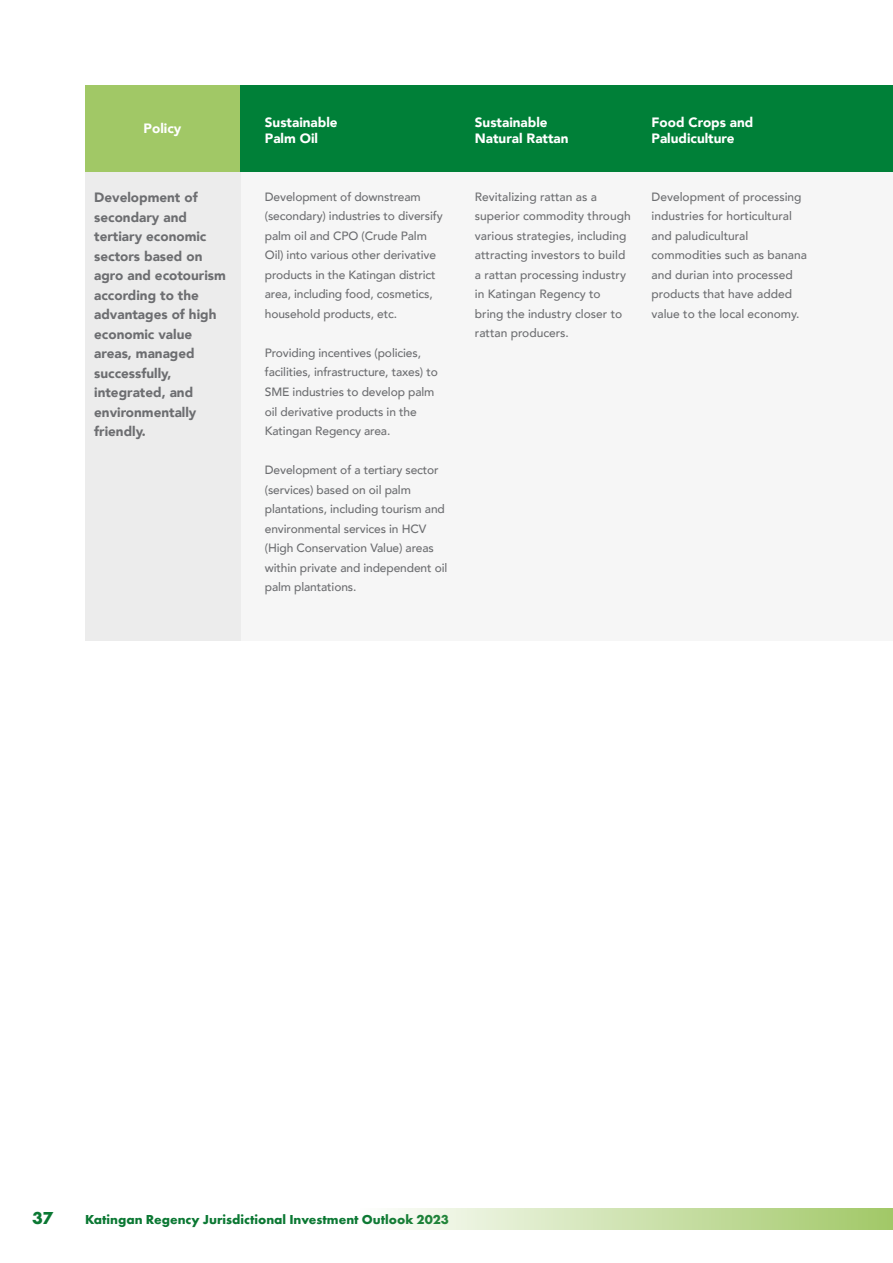
<style>
.page{position:relative;width:893px;height:1263px;background:#fff}
.page>*{position:absolute;margin:0;border:0;box-sizing:border-box;transform-origin:0 0}
.t1{font:700 18px "Futura PT";color:#0b7833}
.t2{font:900 13.5px/19.5px "Avenir";color:#6d6e71}
.t3{font:900 13.5px/16.2px "Avenir";color:#fff}
.t4{font:700 13.5px "Futura PT";color:#0b7833}
.t5{font:500 12px/19.5px "Avenir";letter-spacing:-.01em;color:#6d6e71}
</style>
<div class="page">
<div style="left:357px;top:1208px;width:536px;height:21px;background:linear-gradient(to right,#fff,#a1c867)"></div>
<div style="left:220px;top:172px;width:673px;height:468px;background:#f6f6f6"></div>
<div style="left:85px;top:172px;width:156px;height:468px;background:#ececec"></div>
<div style="left:85px;top:85px;width:156px;height:87px;background:#a1c866"></div>
<div style="left:241px;top:85px;width:652px;height:87px;background:#008038"></div>
<p class="t3" style="left:144px;top:120px;width:39px">Policy</p>
<p class="t2" style="left:94px;top:188px;width:133px">Development of secondary and tertiary economic sectors based on agro and ecotourism according to the advantages of high economic value areas, managed successfully, integrated, and environmentally friendly.</p>
<p class="t3" style="left:265px;top:114px;width:74px">Sustainable<br>Palm Oil</p>
<p class="t3" style="left:475px;top:114px;width:95px">Sustainable<br>Natural Rattan</p>
<p class="t3" style="left:651px;top:114px;width:103px">Food Crops and<br>Paludiculture</p>
<p class="t5" style="left:265px;top:186px;width:179px">Development of downstream (secondary) industries to diversify palm oil and CPO (Crude Palm<br>Oil) into various other derivative products in the Katingan district area, including food, cosmetics, household products, etc.</p>
<p class="t5" style="left:265px;top:342px;width:175px">Providing incentives (policies, facilities, infrastructure, taxes) to<br>SME industries to develop palm oil derivative products in the<br>Katingan Regency area.</p>
<p class="t5" style="left:265px;top:459px;width:184px">Development of a tertiary sector (services) based on oil palm plantations, including tourism and environmental services in HCV (High Conservation Value) areas within private and independent oil palm plantations.</p>
<p class="t5" style="left:475px;top:186px;width:157px">Revitalizing rattan as a superior commodity through various strategies, including attracting investors to build a rattan processing industry in Katingan Regency to bring the industry closer to rattan producers.</p>
<p class="t5" style="left:651px;top:186px;width:157px">Development of processing industries for horticultural and paludicultural commodities such as banana and durian into processed products that have added value to the local economy.</p>
<h1 class="t1" style="left:32px;top:1206px;width:22px">37</h1>
<p class="t4" style="left:85px;top:1210px;width:365px">Katingan Regency Jurisdictional Investment Outlook 2023</p>
</div>
